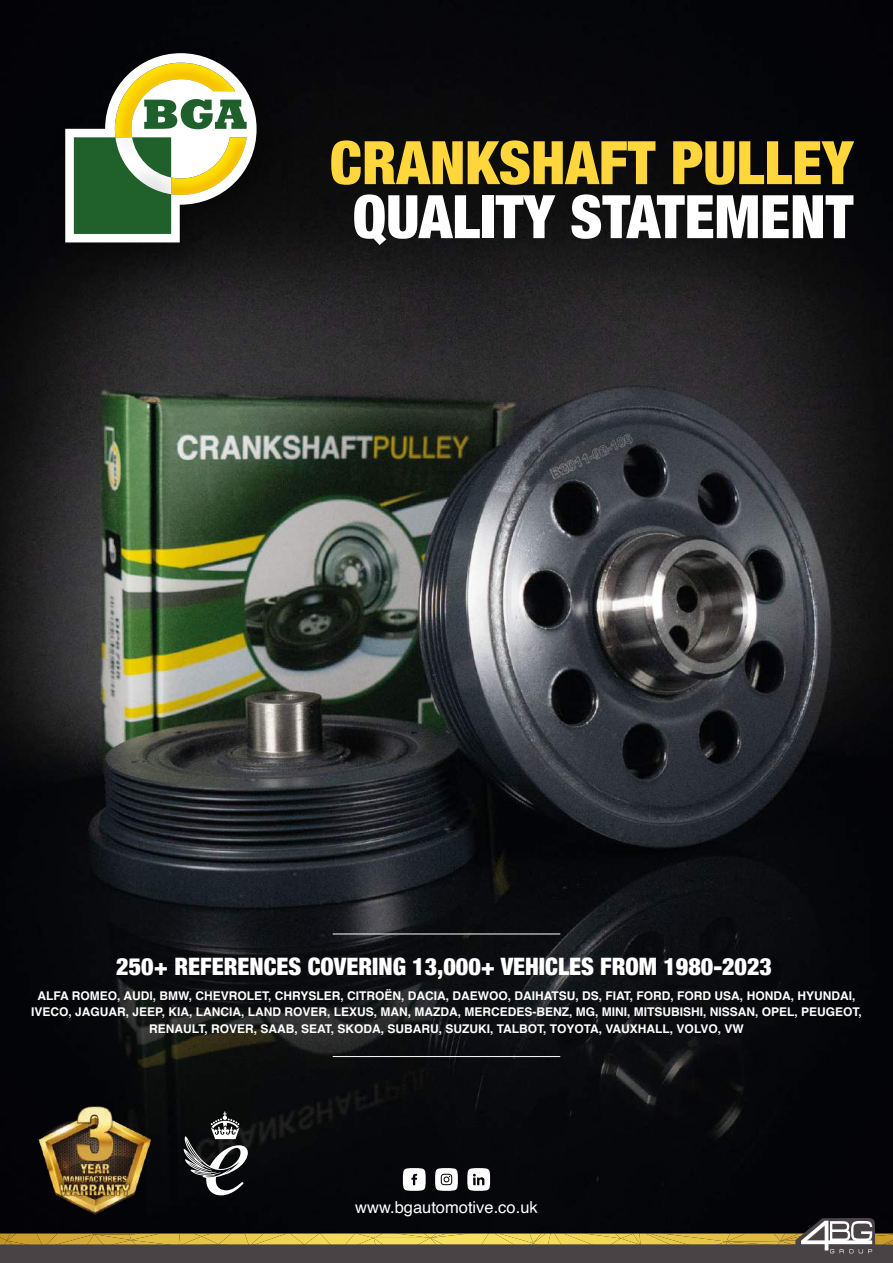
<style>
.page{position:relative;width:893px;height:1263px;background:#fff}
.page>*{position:absolute;margin:0;border:0;box-sizing:border-box;transform-origin:0 0}
.t1{font:900 condensed 60px "Helvetica Neue";color:#ffd73d}
.t2{font:900 condensed 60px "Helvetica Neue";color:#fff}
.t3{font:900 condensed 24px "Helvetica Neue";color:#fff}
.t4{font:16.5px "Helvetica";color:#fff}
.t5{font:700 12px/16.5px "Helvetica";color:#fff;text-align:center}
</style>
<div class="page">
<img style="left:0;top:0;width:893px;height:1218px">
<img style="left:38px;top:1103px;width:113px;height:113px">
<svg style="left:467px;top:1168px;width:23px;height:23px"></svg>
<svg style="left:403px;top:1168px;width:23px;height:23px"></svg>
<svg style="left:435px;top:1168px;width:23px;height:23px"></svg>
<img style="left:40px;top:28px;width:262px;height:260px">
<div style="left:225px;top:85px;width:75px;height:164px;background:#0e0e0e"></div>
<div style="left:70px;top:18px;width:220px;height:174px;background:#05060a"></div>
<img style="left:84px;top:242px;width:141px;height:12px">
<svg style="left:65px;top:53px;width:192px;height:189px"></svg>
<img style="left:70px;top:83px;width:122px;height:121px">
<svg style="left:0;top:1218px;width:893px;height:39px;background:#5a5035"></svg>
<div style="left:0;top:1257px;width:893px;height:6px;background:#494345"></div>
<hr style="left:333px;top:934px;width:227px;height:1px;background:#fff">
<hr style="left:333px;top:1056px;width:227px;height:1px;background:#fff">
<svg style="left:184px;top:1111px;width:64px;height:84px;background:#444546"></svg>
<h1 class="t1" style="left:330px;top:113px;width:525px">CRANKSHAFT PULLEY</h1>
<h1 class="t2" style="left:353px;top:167px;width:502px">QUALITY STATEMENT</h1>
<h2 class="t3" style="left:116px;top:947px;width:657px">250+ REFERENCES COVERING 13,000+ VEHICLES FROM 1980-2023</h2>
<p class="t5" style="left:31px;top:989px;width:832px">ALFA ROMEO, AUDI, BMW, CHEVROLET, CHRYSLER, CITROËN, DACIA, DAEWOO, DAIHATSU, DS, FIAT, FORD, FORD USA, HONDA, HYUNDAI,<br>IVECO, JAGUAR, JEEP, KIA, LANCIA, LAND ROVER, LEXUS, MAN, MAZDA, MERCEDES-BENZ, MG, MINI, MITSUBISHI, NISSAN, OPEL, PEUGEOT,<br>RENAULT, ROVER, SAAB, SEAT, SKODA, SUBARU, SUZUKI, TALBOT, TOYOTA, VAUXHALL, VOLVO, VW</p>
<h3 class="t4" style="left:355px;top:1194px;width:184px">www.bgautomotive.co.uk</h3>
</div>
